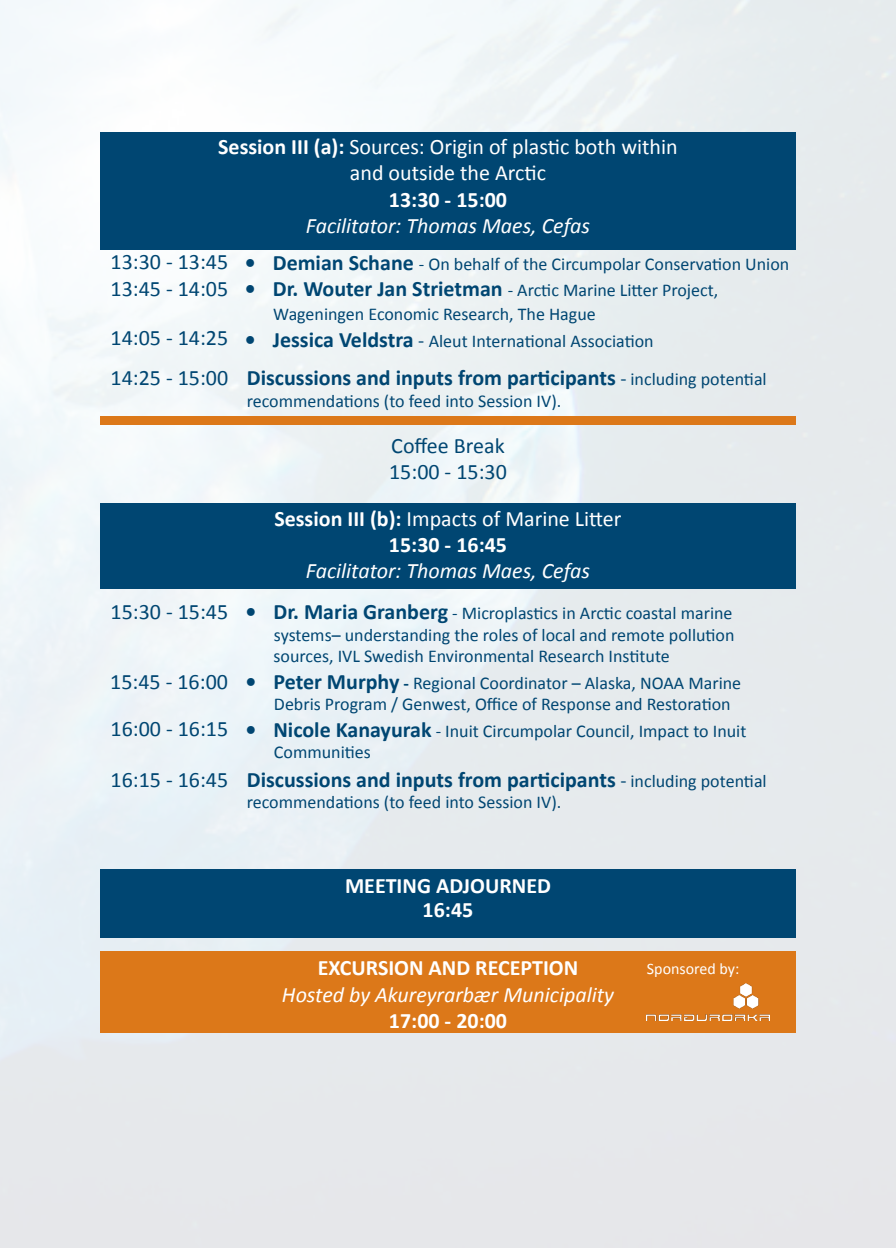
<style>
.page{position:relative;width:896px;height:1248px;background:#fff}
.page>*{position:absolute;margin:0;border:0;box-sizing:border-box;transform-origin:0 0}
.t1{font:22px "Calibri";color:#004672}
.t2{font:700 22px "Calibri";color:#004672}
.t3{font:22px "Calibri";color:#fff}
.t4{font:italic 22px "Calibri";color:#fff}
.t5{font:700 22px "Calibri";color:#fff}
.t6{font:18px/21.6px "Calibri";color:#004672}
.t7{font:16px "Calibri";color:#fff}
.s1{font-weight:700}
.s2{font-weight:700;font-size:22px}
.s3{font-size:20px}
.s4{font-weight:400;font-size:20px}
.s5{font-weight:400;font-size:18px}
</style>
<div class="page">
<img style="left:0;top:0;width:896px;height:1247px">
<div style="left:100px;top:416px;width:695px;height:9px;background:#dc7819"></div>
<div style="left:100px;top:132px;width:695px;height:118px;background:#004672"></div>
<div style="left:100px;top:503px;width:695px;height:85px;background:#004672"></div>
<div style="left:100px;top:950px;width:695px;height:82px;background:#dc7819"></div>
<div style="left:100px;top:869px;width:695px;height:68px;background:#004672"></div>
<img style="left:647px;top:983px;width:123px;height:37px">
<p class="t3" style="left:218px;top:132px;width:461px"><span class="s1">Session III (a):</span> Sources: Origin of plastic both within</p>
<p class="t3" style="left:350px;top:159px;width:198px">and outside the Arctic</p>
<p class="t5" style="left:389px;top:185px;width:120px">13:30 - 15:00</p>
<p class="t4" style="left:306px;top:211px;width:286px">Facilitator: Thomas Maes, Cefas</p>
<p class="t1" style="left:111px;top:248px;width:119px">13:30 - 13:45</p>
<p class="t6" style="left:245px;top:253px;width:546px"><span class="s2">• Demian Schane</span> - On behalf of the Circumpolar Conservation Union</p>
<p class="t6" style="left:273px;top:278px;width:446px;line-height:24px;text-indent:-28px"><span class="s2">• Dr. Wouter Jan Strietman</span> - Arctic Marine Litter Project,<br>Wageningen Economic Research, The Hague</p>
<p class="t6" style="left:245px;top:330px;width:410px"><span class="s2">• Jessica Veldstra</span> <span class="s3">-</span> Aleut International Association</p>
<p class="t1" style="left:111px;top:274px;width:119px">13:45 - 14:05</p>
<p class="t1" style="left:111px;top:324px;width:119px">14:05 - 14:25</p>
<p class="t1" style="left:111px;top:363px;width:119px">14:25 - 15:00</p>
<p class="t2" style="left:247px;top:364px;width:521px">Discussions and inputs from participants <span class="s4">-</span> <span class="s5">including potential</span></p>
<p class="t6" style="left:247px;top:390px;width:316px">recommendations (to feed into Session IV).</p>
<p class="t1" style="left:391px;top:431px;width:115px">Coffee Break</p>
<p class="t1" style="left:389px;top:458px;width:119px">15:00 - 15:30</p>
<p class="t3" style="left:274px;top:504px;width:349px"><span class="s1">Session III (b):</span> Impacts of Marine Litter</p>
<p class="t5" style="left:389px;top:530px;width:120px">15:30 - 16:45</p>
<p class="t4" style="left:306px;top:556px;width:286px">Facilitator: Thomas Maes, Cefas</p>
<p class="t1" style="left:111px;top:597px;width:119px">15:30 - 15:45</p>
<p class="t6" style="left:273px;top:602px;width:462px;text-align:justify;text-indent:-28px"><span class="s2">• Dr. Maria Granberg</span> - Microplastics in Arctic coastal marine systems– understanding the roles of local and remote pollution sources, IVL Swedish Environmental Research Institute</p>
<p class="t6" style="left:274px;top:672px;width:469px;text-indent:-28px"><span class="s2">• Peter Murphy</span> <span class="s1">-</span> Regional Coordinator – Alaska, NOAA Marine<br>Debris Program / Genwest, Office of Response and Restoration</p>
<p class="t6" style="left:274px;top:720px;width:474px;text-indent:-28px"><span class="s2">• Nicole Kanayurak</span> - Inuit Circumpolar Council, Impact to Inuit<br>Communities</p>
<p class="t1" style="left:110px;top:668px;width:119px">15:45 - 16:00</p>
<p class="t1" style="left:111px;top:714px;width:119px">16:00 - 16:15</p>
<p class="t1" style="left:111px;top:765px;width:119px">16:15 - 16:45</p>
<p class="t2" style="left:247px;top:765px;width:521px">Discussions and inputs from participants <span class="s4">-</span> <span class="s5">including potential</span></p>
<p class="t6" style="left:247px;top:791px;width:316px">recommendations (to feed into Session IV).</p>
<p class="t5" style="left:345px;top:871px;width:207px">MEETING ADJOURNED</p>
<p class="t5" style="left:423px;top:895px;width:52px">16:45</p>
<p class="t5" style="left:318px;top:953px;width:262px">EXCURSION AND RECEPTION</p>
<p class="t4" style="left:282px;top:979px;width:333px">Hosted by Akureyrarbær Municipality</p>
<p class="t5" style="left:389px;top:1006px;width:120px">17:00 - 20:00</p>
<p class="t7" style="left:647px;top:958px;width:94px">Sponsored by:</p>
</div>
